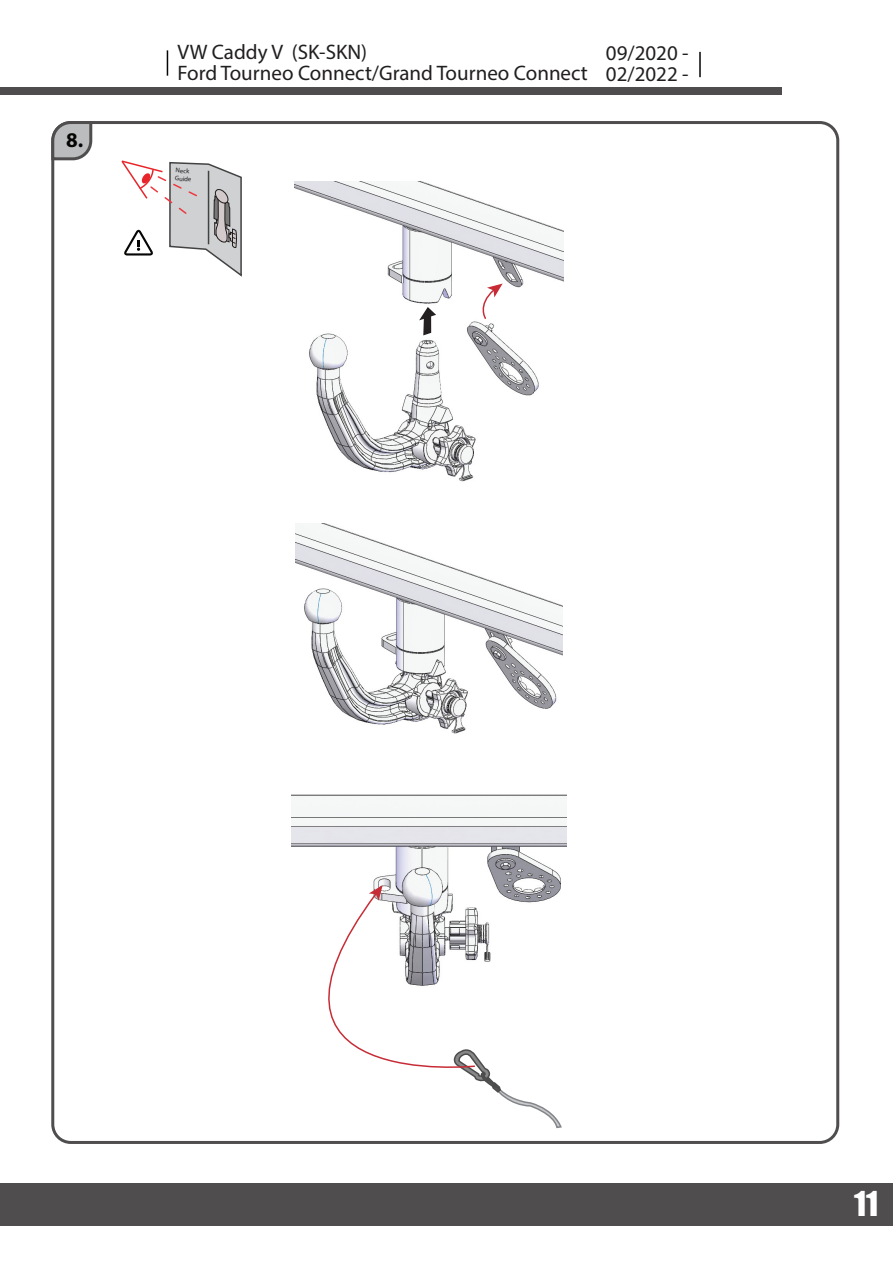
<style>
.page{position:relative;width:893px;height:1263px;background:#fff}
.page>*{position:absolute;margin:0;border:0;box-sizing:border-box;transform-origin:0 0}
.t1{font:31.5px "Impact";color:#fff}
.t2{font:21px/20.5px "Myriad Pro";color:#211e1e;text-align:right}
.t3{font:700 21px "Myriad Pro";color:#050504}
.t4{font:6.6px/7.9px "Myriad Pro";color:#1f1c1e}
</style>
<div class="page">
<img style="left:296px;top:523px;width:266px;height:211px">
<img style="left:295px;top:181px;width:269px;height:301px">
<img style="left:292px;top:794px;width:274px;height:167px">
<div style="left:0;top:1183px;width:893px;height:43px;background:#4f4d4d"></div>
<div style="left:0;top:87px;width:782px;height:7px;background:#4f4d4d"></div>
<svg style="left:51px;top:121px;width:43px;height:41px;background:#acacad"></svg>
<svg style="left:477px;top:284px;width:26px;height:36px"></svg>
<svg style="left:419px;top:307px;width:17px;height:28px"></svg>
<svg style="left:121px;top:160px;width:121px;height:117px"></svg>
<svg style="left:476px;top:961px;width:86px;height:168px"></svg>
<svg style="left:292px;top:891px;width:184px;height:189px"></svg>
<svg style="left:369px;top:885px;width:14px;height:16px"></svg>
<svg style="left:167px;top:50px;width:1px;height:26px"></svg>
<hr style="left:699px;top:52px;width:2px;height:25px;background:#050504">
<p class="t3" style="left:66px;top:126px;width:19px">8.</p>
<p class="t2" style="left:178px;top:42px;width:191px">VW Caddy V (SK-SKN)</p>
<p class="t2" style="left:178px;top:42px;width:513px">09/2020 -<br>Ford Tourneo Connect/Grand Tourneo Connect 02/2022 -</p>
<p class="t4" style="left:176px;top:166px;width:18px;rotate:5deg">Neck<br>Guide</p>
<h1 class="t1" style="left:854px;top:1179px;width:26px">11</h1>
</div>
